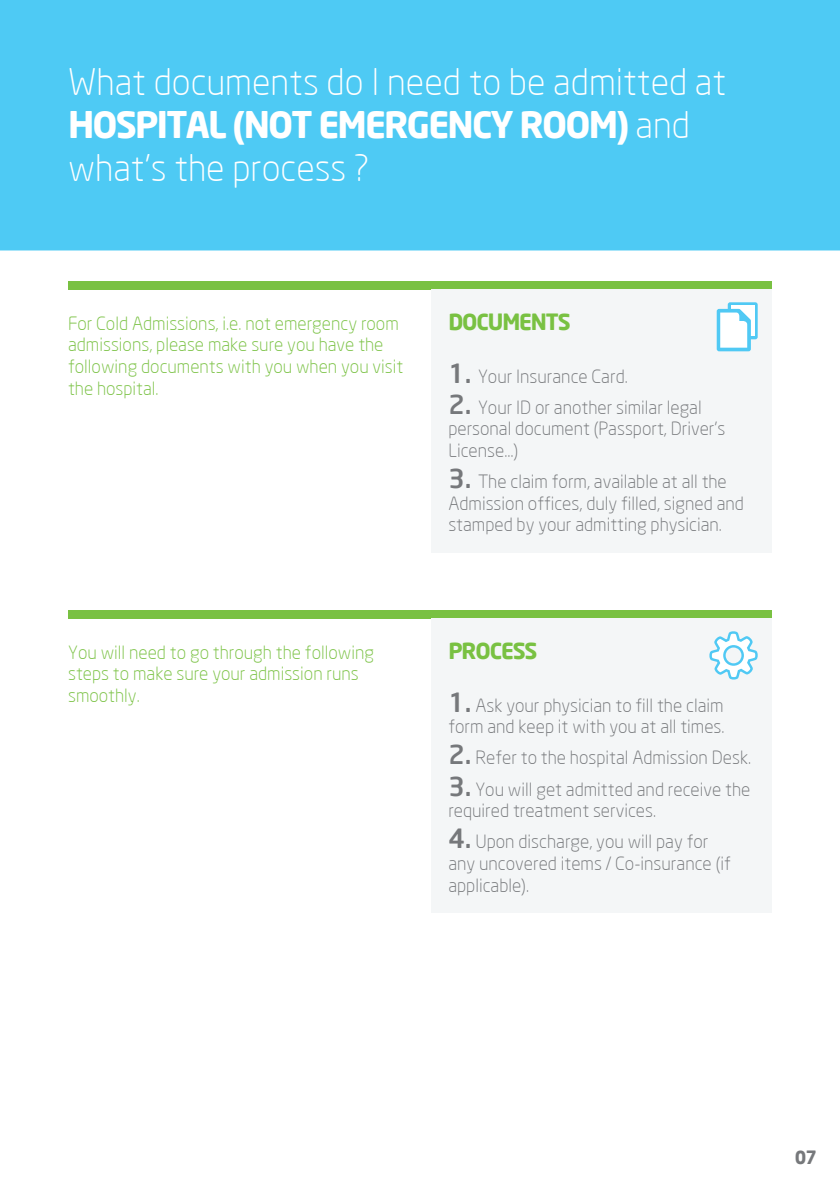
<style>
.page{position:relative;width:840px;height:1191px;background:#fff}
.page>*{position:absolute;margin:0;border:0;box-sizing:border-box;transform-origin:0 0}
.t1{font:300 36px/43.2px "Neo Sans";color:#fff}
.t2{font:700 22px "Neo Sans";letter-spacing:-.05em;color:#79c142}
.t3{font:300 18px/21.6px "Neo Sans";color:#76787b}
.t4{font:300 18px/21.6px "Neo Sans";color:#79c142}
.t5{font:700 18px "Neo Sans";color:#76787b}
.s1{font-weight:700}
.s2{font-weight:500;font-size:26px}
</style>
<div class="page">
<div style="left:68px;top:610px;width:703px;height:8px;background:#79c142"></div>
<div style="left:431px;top:618px;width:340px;height:295px;background:#f4f6f7"></div>
<div style="left:0;top:0;width:839px;height:250px;background:#4ecaf4"></div>
<div style="left:68px;top:281px;width:703px;height:8px;background:#79c142"></div>
<div style="left:431px;top:289px;width:340px;height:264px;background:#f4f6f7"></div>
<svg style="left:716px;top:302px;width:41px;height:49px"></svg>
<svg style="left:709px;top:631px;width:48px;height:48px"></svg>
<h1 class="t1" style="left:68px;top:60px;width:659px">What documents do I need to be admitted at<br><span class="s1">HOSPITAL (NOT EMERGENCY ROOM)</span> and what’s the process ?</h1>
<p class="t4" style="left:68px;top:312px;width:336px">For Cold Admissions, i.e. not emergency room admissions, please make sure you have the following documents with you when you visit the hospital.</p>
<p class="t4" style="left:68px;top:641px;width:307px">You will need to go through the following steps to make sure your admission runs smoothly.</p>
<p class="t2" style="left:448px;top:307px;width:124px">DOCUMENTS</p>
<p class="t3" style="left:448px;top:365px;width:181px"><span class="s2">1.</span> Your Insurance Card.</p>
<p class="t3" style="left:448px;top:396px;width:278px"><span class="s2">2.</span> Your ID or another similar legal personal document (Passport, Driver’s<br>License…)</p>
<p class="t3" style="left:448px;top:471px;width:297px"><span class="s2">3.</span> The claim form, available at all the<br>Admission offices, duly filled, signed and stamped by your admitting physician.</p>
<p class="t2" style="left:448px;top:636px;width:91px">PROCESS</p>
<p class="t3" style="left:448px;top:694px;width:277px"><span class="s2">1.</span> Ask your physician to fill the claim form and keep it with you at all times.</p>
<p class="t3" style="left:448px;top:747px;width:304px"><span class="s2">2.</span> Refer to the hospital Admission Desk.</p>
<p class="t3" style="left:448px;top:778px;width:303px"><span class="s2">3.</span> You will get admitted and receive the required treatment services.</p>
<p class="t3" style="left:448px;top:831px;width:284px"><span class="s2">4.</span> Upon discharge, you will pay for any uncovered items / Co-insurance (if applicable).</p>
<p class="t5" style="left:794px;top:1145px;width:24px">07</p>
</div>
